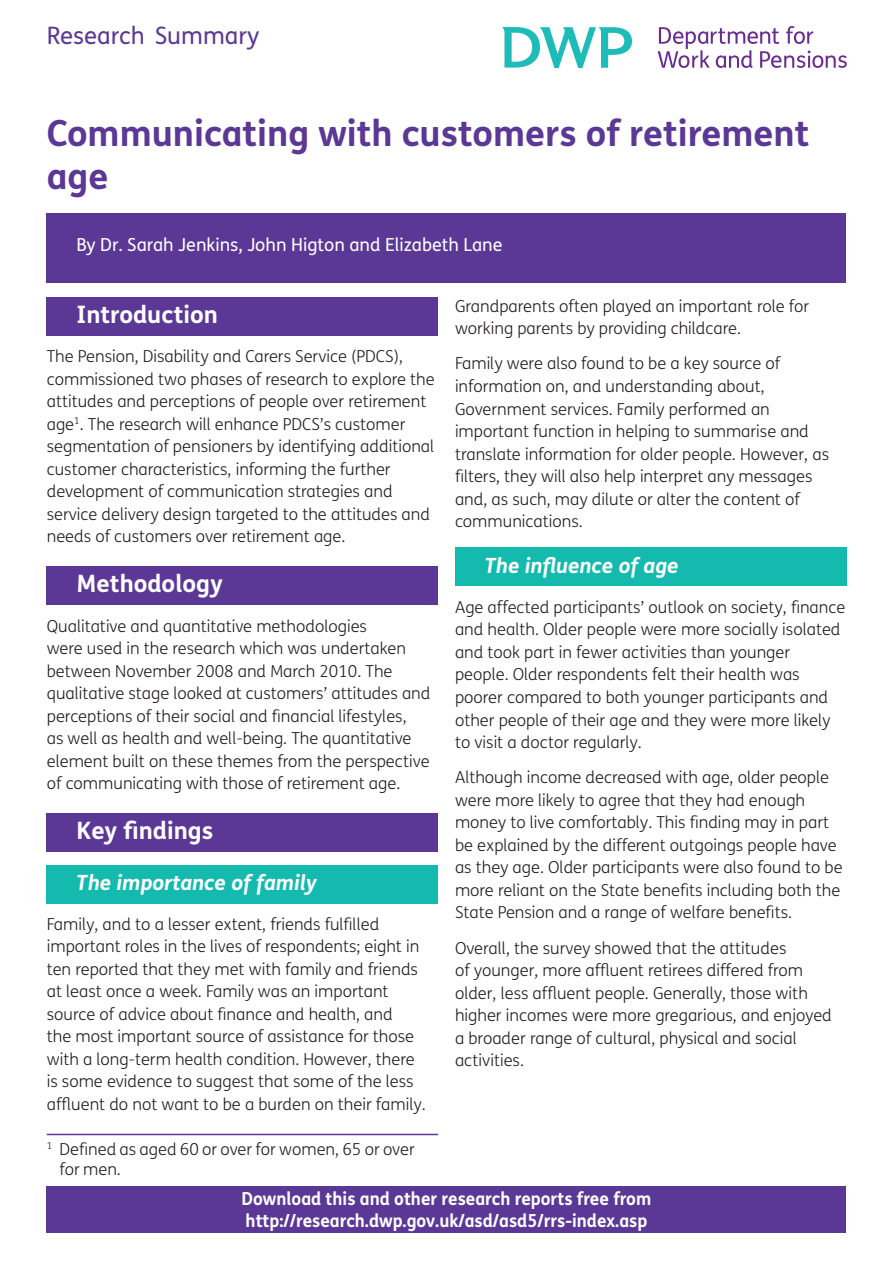
<style>
.page{position:relative;width:893px;height:1263px;background:#fff}
.page>*{position:absolute;margin:0;border:0;box-sizing:border-box;transform-origin:0 0}
.t1{font:700 36px/43.2px "FS Me";color:#5b3896}
.t2{font:700 24px "FS Me";color:#fff}
.t3{font:24px "FS Me";color:#5b3896}
.t4{font:italic 700 21px "FS Me";color:#fff}
.t5{font:700 18px/21.6px "FS Me";color:#fff;scale:.95 1}
.t6{font:18px "FS Me";color:#fff}
.t7{font:300 16.5px/22.5px "FS Me";color:#231f20}
</style>
<div class="page">
<svg style="left:502px;top:26px;width:345px;height:43px"></svg>
<div style="left:455px;top:547px;width:391px;height:38px;background:#15baaf"></div>
<div style="left:47px;top:865px;width:391px;height:38px;background:#15baaf"></div>
<div style="left:47px;top:813px;width:391px;height:39px;background:#5b3896"></div>
<div style="left:47px;top:566px;width:391px;height:38px;background:#5b3896"></div>
<div style="left:47px;top:297px;width:391px;height:38px;background:#5b3896"></div>
<div style="left:47px;top:213px;width:799px;height:69px;background:#5b3896"></div>
<div style="left:47px;top:1186px;width:799px;height:47px;background:#5b3896"></div>
<hr style="left:47px;top:1134px;width:391px;height:1px;background:#5b3896">
<h2 class="t3" style="left:47px;top:19px;width:214px">Research Summary</h2>
<h1 class="t1" style="left:47px;top:110px;width:764px">Communicating with customers of retirement age</h1>
<p class="t6" style="left:77px;top:233px;width:427px">By Dr. Sarah Jenkins, John Higton and Elizabeth Lane</p>
<h2 class="t2" style="left:77px;top:296px;width:143px">Introduction</h2>
<p class="t7" style="left:47px;top:345px;width:389px">The Pension, Disability and Carers Service (PDCS), commissioned two phases of research to explore the attitudes and perceptions of people over retirement age<sup>1</sup>. The research will enhance PDCS’s customer segmentation of pensioners by identifying additional customer characteristics, informing the further development of communication strategies and service delivery design targeted to the attitudes and needs of customers over retirement age.</p>
<h2 class="t2" style="left:77px;top:565px;width:148px">Methodology</h2>
<p class="t7" style="left:47px;top:614px;width:385px">Qualitative and quantitative methodologies<br>were used in the research which was undertaken between November 2008 and March 2010. The qualitative stage looked at customers’ attitudes and perceptions of their social and financial lifestyles,<br>as well as health and well-being. The quantitative element built on these themes from the perspective of communicating with those of retirement age.</p>
<h2 class="t2" style="left:77px;top:812px;width:138px">Key findings</h2>
<p class="t4" style="left:77px;top:866px;width:241px">The importance of family</p>
<p class="t7" style="left:47px;top:912px;width:381px">Family, and to a lesser extent, friends fulfilled important roles in the lives of respondents; eight in ten reported that they met with family and friends at least once a week. Family was an important source of advice about finance and health, and<br>the most important source of assistance for those with a long-term health condition. However, there is some evidence to suggest that some of the less affluent do not want to be a burden on their family.</p>
<p class="t7" style="left:60px;top:1139px;width:357px;line-height:19.8px;text-indent:-13px"><sup>1</sup> Defined as aged 60 or over for women, 65 or over for men.</p>
<p class="t7" style="left:455px;top:294px;width:356px">Grandparents often played an important role for working parents by providing childcare.</p>
<p class="t7" style="left:455px;top:352px;width:376px">Family were also found to be a key source of information on, and understanding about, Government services. Family performed an important function in helping to summarise and translate information for older people. However, as filters, they will also help interpret any messages and, as such, may dilute or alter the content of communications.</p>
<p class="t4" style="left:485px;top:550px;width:196px">The influence of age</p>
<p class="t7" style="left:455px;top:595px;width:392px">Age affected participants’ outlook on society, finance and health. Older people were more socially isolated and took part in fewer activities than younger people. Older respondents felt their health was poorer compared to both younger participants and other people of their age and they were more likely to visit a doctor regularly.</p>
<p class="t7" style="left:455px;top:766px;width:389px">Although income decreased with age, older people were more likely to agree that they had enough money to live comfortably. This finding may in part be explained by the different outgoings people have as they age. Older participants were also found to be more reliant on the State benefits including both the State Pension and a range of welfare benefits.</p>
<p class="t7" style="left:455px;top:936px;width:378px">Overall, the survey showed that the attitudes<br>of younger, more affluent retirees differed from older, less affluent people. Generally, those with higher incomes were more gregarious, and enjoyed a broader range of cultural, physical and social activities.</p>
<p class="t5" style="left:242px;top:1187px;width:433px">Download this and other research reports free from http://research.dwp.gov.uk/asd/asd5/rrs-index.asp</p>
</div>
